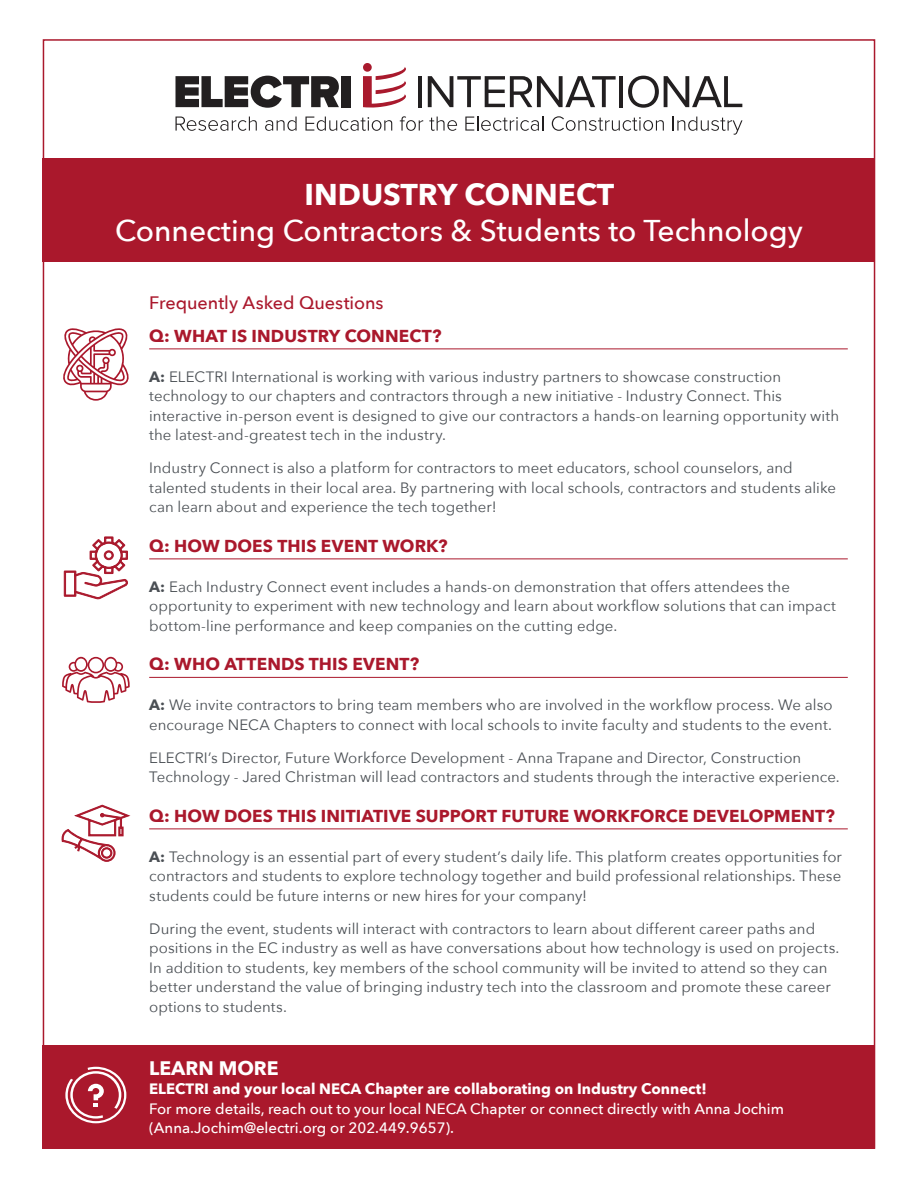
<style>
.page{position:relative;width:918px;height:1188px;background:#fff}
.page>*{position:absolute;margin:0;border:0;box-sizing:border-box;transform-origin:0 0}
.t1{font:500 30px "Avenir Next";color:#fff}
.t2{font:700 30px "Avenir Next";color:#fff}
.t3{font:700 19.5px "Avenir Next";color:#fff}
.t4{font:500 18px "Avenir Next";color:#aa182c}
.t5{font:700 17.25px "Avenir Next";letter-spacing:.005em;color:#aa182c}
.t6{font:15px/19.5px "Avenir Next";letter-spacing:.005em;color:#4a4f54}
.t7{font:500 15px/19.5px "Avenir Next";color:#fff}
.t8{font:700 15px "Avenir Next";color:#fff}
.s1{font-weight:700}
</style>
<div class="page">
<div style="left:43px;top:158px;width:832px;height:104px;background:#aa182c"></div>
<div style="left:43px;top:1045px;width:832px;height:104px;background:#aa182c"></div>
<hr style="left:149px;top:349px;width:699px;height:1px;background:#aa182c">
<hr style="left:149px;top:559px;width:699px;height:1px;background:#aa182c">
<hr style="left:149px;top:677px;width:699px;height:1px;background:#aa182c">
<hr style="left:149px;top:829px;width:699px;height:1px;background:#aa182c">
<svg style="left:176px;top:117px;width:81px;height:14px"></svg>
<svg style="left:265px;top:117px;width:32px;height:14px"></svg>
<svg style="left:305px;top:117px;width:87px;height:14px"></svg>
<svg style="left:400px;top:116px;width:23px;height:15px"></svg>
<svg style="left:429px;top:117px;width:28px;height:14px"></svg>
<svg style="left:465px;top:117px;width:78px;height:14px"></svg>
<svg style="left:552px;top:116px;width:112px;height:15px"></svg>
<svg style="left:673px;top:117px;width:69px;height:18px"></svg>
<svg style="left:363px;top:63px;width:43px;height:45px"></svg>
<svg style="left:176px;top:76px;width:163px;height:32px"></svg>
<div style="left:341px;top:76px;width:10px;height:31px;background:#221f20"></div>
<hr style="left:418px;top:76px;width:4px;height:31px;background:#221f20">
<svg style="left:428px;top:76px;width:188px;height:31px"></svg>
<hr style="left:619px;top:76px;width:4px;height:31px;background:#221f20">
<svg style="left:628px;top:76px;width:114px;height:32px"></svg>
<svg style="left:62px;top:657px;width:68px;height:46px"></svg>
<svg style="left:61px;top:804px;width:69px;height:58px"></svg>
<svg style="left:64px;top:537px;width:64px;height:62px"></svg>
<svg style="left:65px;top:1067px;width:61px;height:56px"></svg>
<svg style="left:63px;top:328px;width:66px;height:73px"></svg>
<h1 class="t2" style="left:305px;top:168px;width:311px">INDUSTRY CONNECT</h1>
<h1 class="t1" style="left:115px;top:205px;width:689px">Connecting Contractors &amp; Students to Technology</h1>
<p class="t4" style="left:149px;top:287px;width:236px">Frequently Asked Questions</p>
<p class="t5" style="left:149px;top:321px;width:294px">Q: WHAT IS INDUSTRY CONNECT?</p>
<p class="t6" style="left:149px;top:366px;width:692px"><span class="s1">A:</span> ELECTRI International is working with various industry partners to showcase construction technology to our chapters and contractors through a new initiative - Industry Connect. This interactive in-person event is designed to give our contractors a hands-on learning opportunity with the latest-and-greatest tech in the industry.</p>
<p class="t6" style="left:149px;top:457px;width:688px">Industry Connect is also a platform for contractors to meet educators, school counselors, and talented students in their local area. By partnering with local schools, contractors and students alike can learn about and experience the tech together!</p>
<p class="t5" style="left:149px;top:531px;width:300px">Q: HOW DOES THIS EVENT WORK?</p>
<p class="t6" style="left:149px;top:576px;width:688px"><span class="s1">A:</span> Each Industry Connect event includes a hands-on demonstration that offers attendees the opportunity to experiment with new technology and learn about workflow solutions that can impact bottom-line performance and keep companies on the cutting edge.</p>
<p class="t5" style="left:149px;top:649px;width:272px">Q: WHO ATTENDS THIS EVENT?</p>
<p class="t6" style="left:149px;top:694px;width:685px"><span class="s1">A:</span> We invite contractors to bring team members who are involved in the workflow process. We also encourage NECA Chapters to connect with local schools to invite faculty and students to the event.</p>
<p class="t6" style="left:149px;top:747px;width:692px">ELECTRI’s Director, Future Workforce Development - Anna Trapane and Director, Construction<br>Technology - Jared Christman will lead contractors and students through the interactive experience.</p>
<p class="t5" style="left:149px;top:801px;width:687px">Q: HOW DOES THIS INITIATIVE SUPPORT FUTURE WORKFORCE DEVELOPMENT?</p>
<p class="t6" style="left:149px;top:846px;width:694px;text-align:justify"><span class="s1">A:</span> Technology is an essential part of every student’s daily life. This platform creates opportunities for contractors and students to explore technology together and build professional relationships. These students could be future interns or new hires for your company!</p>
<p class="t6" style="left:149px;top:918px;width:692px">During the event, students will interact with contractors to learn about different career paths and positions in the EC industry as well as have conversations about how technology is used on projects.<br>In addition to students, key members of the school community will be invited to attend so they can better understand the value of bringing industry tech into the classroom and promote these career options to students.</p>
<h2 class="t3" style="left:149px;top:1051px;width:131px">LEARN MORE</h2>
<p class="t8" style="left:149px;top:1076px;width:559px">ELECTRI and your local NECA Chapter are collaborating on Industry Connect!</p>
<p class="t7" style="left:149px;top:1098px;width:636px">For more details, reach out to your local NECA Chapter or connect directly with Anna Jochim (Anna.Jochim@electri.org or 202.449.9657).</p>
</div>
